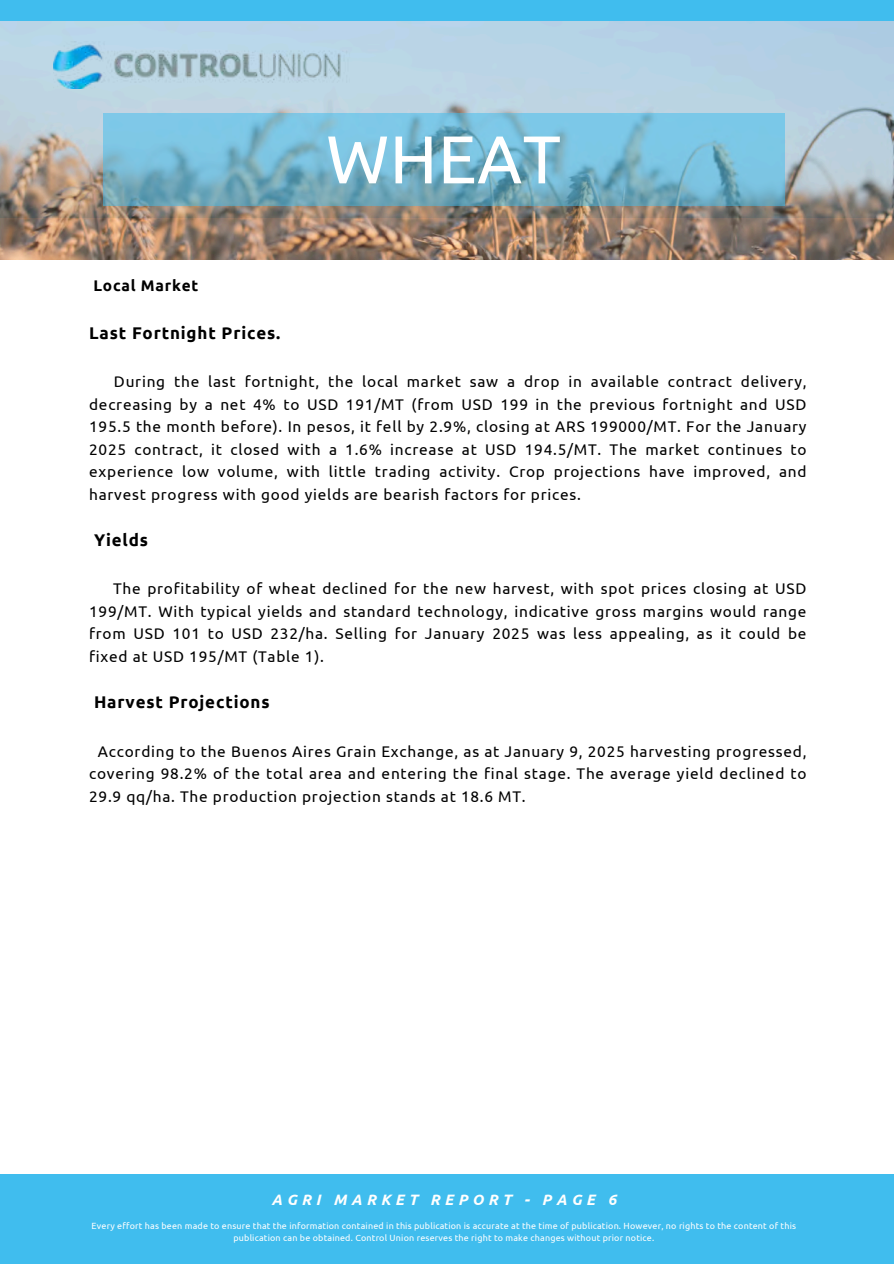
<style>
.page{position:relative;width:894px;height:1264px;background:#fff}
.page>*{position:absolute;margin:0;border:0;box-sizing:border-box;transform-origin:0 0}
.t1{font:67.5px "Ubuntu";letter-spacing:.01em;color:#fff}
.t2{font:700 16.95px "Ubuntu";letter-spacing:.05em;color:#000}
.t3{font:15.45px/22.5px "Ubuntu";letter-spacing:.05em;color:#000;text-align:justify}
.t4{font:700 15.45px "Ubuntu";letter-spacing:.05em;color:#000}
.t5{font:italic 700 15px "Ubuntu";letter-spacing:.3em;color:#fff}
.t6{font:9px/11.9px "Ubuntu";letter-spacing:.02em;color:#fff;text-align:center}
</style>
<div class="page">
<div style="left:0;top:0;width:893px;height:217px;background:#40bdee"></div>
<img style="left:0;top:21px;width:893px;height:239px">
<svg style="left:103px;top:113px;width:681px;height:92px;background:#75b7d0"></svg>
<img style="left:54px;top:42px;width:296px;height:47px">
<div style="left:0;top:1174px;width:893px;height:89px;background:#40bdee"></div>
<h1 class="t1" style="left:326px;top:120px;width:236px">WHEAT</h1>
<p class="t4" style="left:93px;top:276px;width:106px">Local Market</p>
<p class="t2" style="left:89px;top:323px;width:193px">Last Fortnight Prices.</p>
<p class="t3" style="left:89px;top:370px;width:718px;text-indent:25px">During the last fortnight, the local market saw a drop in available contract delivery, decreasing by a net 4% to USD 191/MT (from USD 199 in the previous fortnight and USD 195.5 the month before). In pesos, it fell by 2.9%, closing at ARS 199000/MT. For the January 2025 contract, it closed with a 1.6% increase at USD 194.5/MT. The market continues to experience low volume, with little trading activity. Crop projections have improved, and harvest progress with good yields are bearish factors for prices.</p>
<p class="t2" style="left:94px;top:530px;width:55px">Yields</p>
<p class="t3" style="left:89px;top:577px;width:718px;text-indent:24px">The profitability of wheat declined for the new harvest, with spot prices closing at USD 199/MT. With typical yields and standard technology, indicative gross margins would range from USD 101 to USD 232/ha. Selling for January 2025 was less appealing, as it could be fixed at USD 195/MT (Table 1).</p>
<p class="t2" style="left:94px;top:692px;width:177px">Harvest Projections</p>
<p class="t3" style="left:89px;top:739px;width:718px;text-indent:9px">According to the Buenos Aires Grain Exchange, as at January 9, 2025 harvesting progressed, covering 98.2% of the total area and entering the final stage. The average yield declined to 29.9 qq/ha. The production projection stands at 18.6 MT.</p>
<p class="t5" style="left:271px;top:1190px;width:346px">AGRI MARKET REPORT - PAGE 6</p>
<p class="t6" style="left:92px;top:1219px;width:705px">Every effort has been made to ensure that the information contained in this publication is accurate at the time of publication. However, no rights to the content of this publication can be obtained. Control Union reserves the right to make changes without prior notice.</p>
</div>
